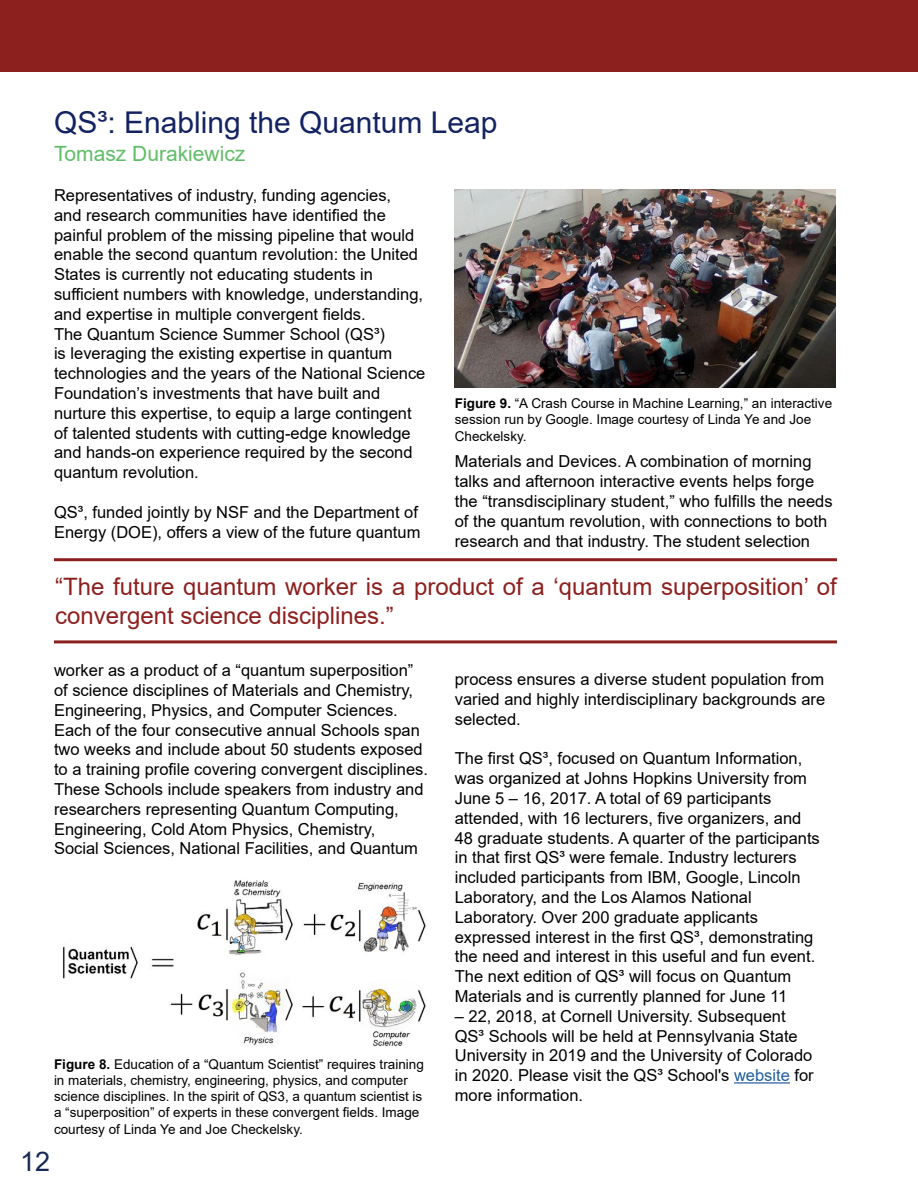
<style>
.page{position:relative;width:918px;height:1188px;background:#fff}
.page>*{position:absolute;margin:0;border:0;box-sizing:border-box;transform-origin:0 0}
.Title_Headings{font:30px "Arial";color:#132361}
.t1{font:27px "Arial";color:#182a54}
.t2{font:24px/28.8px "Arial";color:#8c201f}
.Author_Text{font:21px "Arial";color:#61bd68}
.Article_Text{font:16.5px/19.8px "Arial";color:#000}
.Figure_Title_Text{font:13.5px/16.2px "Arial";color:#000}
.s1{font-weight:700}
.s2{color:#215e9e}
</style>
<div class="page">
<div style="left:0;top:0;width:918px;height:71px;background:#8c201f"></div>
<hr style="left:734px;top:1082px;width:56px;height:2px;background:#215e9e">
<img style="left:63px;top:880px;width:363px;height:166px">
<hr style="left:54px;top:558px;width:783px;height:3px;background:#8c201f">
<hr style="left:54px;top:640px;width:783px;height:3px;background:#8c201f">
<img style="left:455px;top:189px;width:380px;height:199px">
<h2 class="Title_Headings" style="left:54px;top:102px;width:445px">QS³: Enabling the Quantum Leap</h2>
<h3 class="Author_Text" style="left:54px;top:139px;width:193px">Tomasz Durakiewicz</h3>
<p class="Article_Text" style="left:54px;top:185px;width:373px">Representatives of industry, funding agencies,<br>and research communities have identified the painful problem of the missing pipeline that would enable the second quantum revolution: the United States is currently not educating students in sufficient numbers with knowledge, understanding, and expertise in multiple convergent fields.<br>The Quantum Science Summer School (QS³)<br>is leveraging the existing expertise in quantum technologies and the years of the National Science Foundation’s investments that have built and nurture this expertise, to equip a large contingent of talented students with cutting-edge knowledge and hands-on experience required by the second quantum revolution.</p>
<p class="Article_Text" style="left:54px;top:502px;width:368px">QS³, funded jointly by NSF and the Department of<br>Energy (DOE), offers a view of the future quantum</p>
<p class="Figure_Title_Text" style="left:455px;top:395px;width:379px"><span class="s1">Figure 9.</span> “A Crash Course in Machine Learning,” an interactive session run by Google. Image courtesy of Linda Ye and Joe<br>Checkelsky.</p>
<p class="Article_Text" style="left:455px;top:452px;width:379px">Materials and Devices. A combination of morning talks and afternoon interactive events helps forge the “transdisciplinary student,” who fulfills the needs of the quantum revolution, with connections to both research and that industry. The student selection</p>
<h3 class="t2" style="left:55px;top:572px;width:783px">“The future quantum worker is a product of a ‘quantum superposition’ of convergent science disciplines.”</h3>
<p class="Article_Text" style="left:54px;top:660px;width:376px">worker as a product of a “quantum superposition” of science disciplines of Materials and Chemistry, Engineering, Physics, and Computer Sciences.<br>Each of the four consecutive annual Schools span two weeks and include about 50 students exposed to a training profile covering convergent disciplines.<br>These Schools include speakers from industry and researchers representing Quantum Computing, Engineering, Cold Atom Physics, Chemistry,<br>Social Sciences, National Facilities, and Quantum</p>
<p class="Figure_Title_Text" style="left:54px;top:1056px;width:371px"><span class="s1">Figure 8.</span> Education of a “Quantum Scientist” requires training in materials, chemistry, engineering, physics, and computer science disciplines. In the spirit of QS3, a quantum scientist is a “superposition” of experts in these convergent fields. Image courtesy of Linda Ye and Joe Checkelsky.</p>
<h2 class="t1" style="left:20px;top:1143px;width:32px">12</h2>
<p class="Article_Text" style="left:455px;top:669px;width:372px;text-align:justify">process ensures a diverse student population from varied and highly interdisciplinary backgrounds are selected.</p>
<p class="Article_Text" style="left:455px;top:749px;width:367px">The first QS³, focused on Quantum Information, was organized at Johns Hopkins University from June 5 – 16, 2017. A total of 69 participants attended, with 16 lecturers, five organizers, and 48 graduate students. A quarter of the participants in that first QS³ were female. Industry lecturers included participants from IBM, Google, Lincoln Laboratory, and the Los Alamos National Laboratory. Over 200 graduate applicants expressed interest in the first QS³, demonstrating the need and interest in this useful and fun event.<br>The next edition of QS³ will focus on Quantum Materials and is currently planned for June 11</p>
<p class="Article_Text" style="left:455px;top:1006px;width:360px">– 22, 2018, at Cornell University. Subsequent QS³ Schools will be held at Pennsylvania State University in 2019 and the University of Colorado in 2020. Please visit the QS³ School's <span class="s2">website</span> for more information.</p>
</div>
